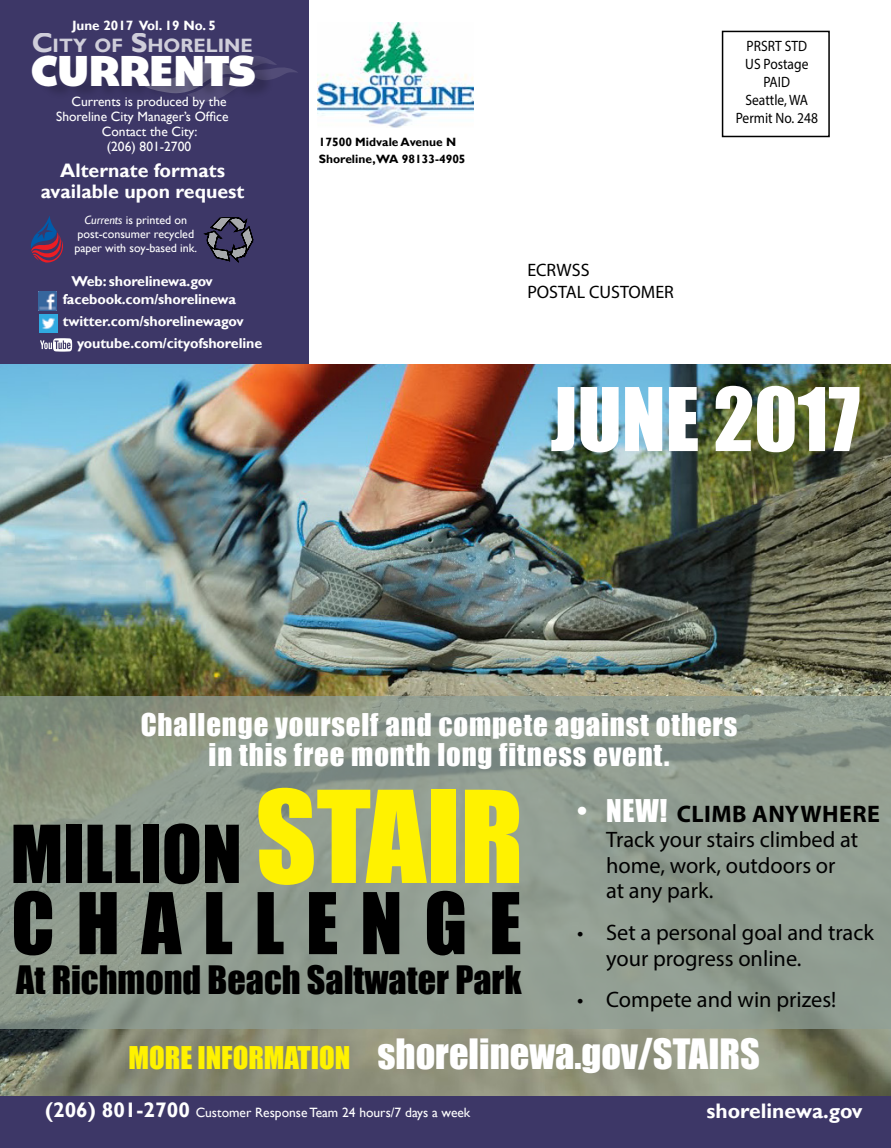
<style>
.page{position:relative;width:891px;height:1148px;background:#fff}
.page>*{position:absolute;margin:0;border:0;box-sizing:border-box;transform-origin:0 0}
.t1{font:81px "Impact";color:#fff}
.t2{font:78.45px "Impact";letter-spacing:.275em;color:#000}
.t3{font:73.65px "Impact";color:#000}
.t4{font:41.85px "Dez Boulder Ego";color:#fff}
.t5{font:38.4px "Impact";color:#fff}
.t6{font:36px "Impact";color:#000}
.t7{font:28.8px/30.3px "Impact";letter-spacing:.03em;color:#fff;text-align:center}
.t8{font:700 24px "Myriad Pro";letter-spacing:.02em;color:#000}
.t9{font:22.35px/25.7px "Myriad Pro";color:#000}
.t10{font:700 21px "Gill Sans";color:#fff}
.t11{font:700 19.5px/21px "Gill Sans";color:#fff;text-align:center}
.t12{font:700 19.35px "Gill Sans";color:#fff}
.t13{font:18px/21.6px "Myriad Pro";color:#000}
.t14{font:15px/18px "Myriad Pro";color:#000;text-align:center;scale:.9 1}
.t15{font:700 14.25px/18.5px "Gill Sans";letter-spacing:-.01em;color:#fff}
.t16{font:13.5px "Gill Sans";color:#fff}
.t17{font:700 13.5px "Gill Sans";color:#fff}
.t18{font:12px/14.1px "Gill Sans";letter-spacing:-.005em;color:#fff;text-align:center}
.t19{font:700 12px/16.5px "Gill Sans";color:#000}
.s1{font-size:27.6px}
.s2{font-style:italic}
.s3{font-size:117.9px;color:#fff200}
.s4{font-family:"Impact";font-weight:400;font-size:28.8px;color:#fff}
.s5{font-size:28.8px;color:#fff200}
.s6{font-weight:700;font-size:21px}
</style>
<div class="page">
<div style="left:0;top:0;width:309px;height:379px;background:#3d3767"></div>
<div style="left:722px;top:31px;width:108px;height:106px;border:2px solid #000"></div>
<img style="left:317px;top:22px;width:156px;height:106px">
<svg style="left:40px;top:338px;width:32px;height:13px"></svg>
<img style="left:39px;top:314px;width:18px;height:18px">
<img style="left:39px;top:292px;width:18px;height:18px">
<div style="left:0;top:1095px;width:891px;height:53px;background:#3d3767"></div>
<svg style="left:200px;top:64px;width:97px;height:38px"></svg>
<svg style="left:203px;top:217px;width:51px;height:46px"></svg>
<svg style="left:31px;top:216px;width:32px;height:46px"></svg>
<div style="left:37px;top:54px;width:238px;height:46px;background:#000;opacity:.2"></div>
<img style="left:0;top:364px;width:891px;height:731px">
<svg style="left:0;top:697px;width:891px;height:332px;background:#8e9a8e"></svg>
<p class="t17" style="left:72px;top:18px;width:145px">June 2017 Vol. 19 No. 5</p>
<h3 class="t12" style="left:31px;top:34px;width:223px"><span class="s1">C</span>ITY OF <span class="s1">S</span>HORELINE</h3>
<h3 class="t4" style="left:31px;top:39px;width:226px">CURRENTS</h3>
<p class="t16" style="left:72px;top:94px;width:157px">Currents is produced by the</p>
<p class="t16" style="left:56px;top:109px;width:174px">Shoreline City Manager’s Office</p>
<p class="t16" style="left:102px;top:124px;width:97px">Contact the City:</p>
<p class="t16" style="left:107px;top:139px;width:86px">(206) 801-2700</p>
<h3 class="t11" style="left:41px;top:160px;width:205px">Alternate formats available upon request</h3>
<p class="t18" style="left:75px;top:213px;width:124px"><span class="s2">Currents</span> is printed on post-consumer recycled paper with soy-based ink.</p>
<p class="t15" style="left:63px;top:272px;width:175px;text-indent:9px">Web: shorelinewa.gov facebook.com/shorelinewa</p>
<p class="t15" style="left:77px;top:311px;width:187px;line-height:21.9px;text-indent:-14px">twitter.com/shorelinewagov youtube.com/cityofshoreline</p>
<p class="t19" style="left:319px;top:134px;width:148px">17500 Midvale Avenue N<br>Shoreline,WA 98133-4905</p>
<h3 class="t13" style="left:527px;top:259px;width:148px">ECRWSS<br>POSTAL CUSTOMER</h3>
<p class="t14" style="left:736px;top:37px;width:93px">PRSRT STD<br>US Postage<br>PAID<br>Seattle, WA<br>Permit No. 248</p>
<h1 class="t1" style="left:551px;top:356px;width:311px">JUNE 2017</h1>
<h3 class="t7" style="left:141px;top:708px;width:598px">Challenge yourself and compete against others in this free month long fitness event.</h3>
<h3 class="t3" style="left:10px;top:797px;width:515px">MILLION <span class="s3">STAIR</span></h3>
<h2 class="t2" style="left:11px;top:862px;width:512px">CHALLENGE</h2>
<h3 class="t6" style="left:16px;top:951px;width:507px">At Richmond Beach Saltwater Park</h3>
<h3 class="t8" style="left:577px;top:797px;width:304px"><span class="s4">• NEW!</span> CLIMB ANYWHERE</h3>
<h3 class="t9" style="left:606px;top:826px;width:254px">Track your stairs climbed at home, work, outdoors or at any park.</h3>
<h3 class="t9" style="left:606px;top:919px;width:269px;text-indent:-29px">• Set a personal goal and track your progress online.</h3>
<h3 class="t9" style="left:577px;top:986px;width:261px">• Compete and win prizes!</h3>
<h3 class="t5" style="left:128px;top:1024px;width:633px"><span class="s5">MORE INFORMATION</span> shorelinewa.gov/STAIRS</h3>
<p class="t16" style="left:45px;top:1105px;width:427px"><span class="s6">(206) 801-2700</span> Customer Response Team 24 hours/7 days a week</p>
<h3 class="t10" style="left:707px;top:1097px;width:157px">shorelinewa.gov</h3>
</div>
